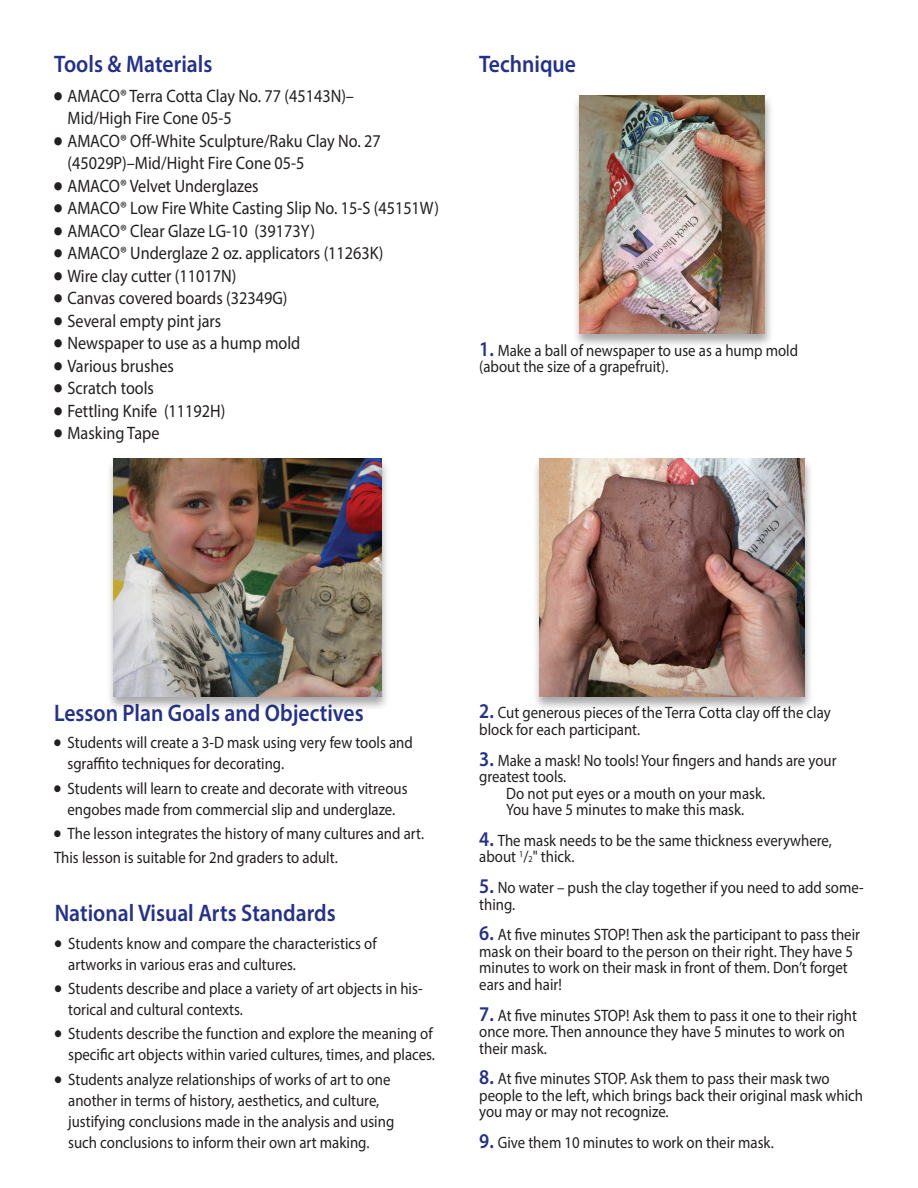
<style>
.page{position:relative;width:918px;height:1188px;background:#fff}
.page>*{position:absolute;margin:0;border:0;box-sizing:border-box;transform-origin:0 0}
.Subheads{font:600 24px "Myriad Pro";color:#24318b;scale:.9 1}
.Tools_and_Materials{font:600 24px "Myriad Pro";color:#24318b;scale:.9 1}
.t1{font:18px/22.5px "Myriad Pro";color:#231f20;scale:.9 1}
.Numbered_Text_Black{font:16.5px/16.5px "Myriad Pro";color:#231f20;scale:.9 1}
.Bullet_Text{font:16.5px/21px "Myriad Pro";color:#231f20;scale:.9 1}
.s1{font-weight:600;font-size:21px;color:#24318b}
.s2{font-size:9.15px}
</style>
<div class="page">
<div style="left:533px;top:457px;width:280px;height:255px;background:#231f20;opacity:.4"></div>
<img style="left:540px;top:458px;width:264px;height:238px">
<div style="left:572px;top:94px;width:202px;height:255px;background:#231f20;opacity:.4"></div>
<img style="left:579px;top:95px;width:185px;height:238px">
<div style="left:106px;top:457px;width:285px;height:255px;background:#231f20;opacity:.4"></div>
<img style="left:113px;top:458px;width:268px;height:238px">
<p class="Tools_and_Materials" style="left:54px;top:49px;width:177px">Tools &amp; Materials</p>
<p class="t1" style="left:68px;top:84px;width:320px;text-indent:-14px">● AMACO® Terra Cotta Clay No. 77 (45143N)–<br>Mid/High Fire Cone 05-5</p>
<p class="t1" style="left:68px;top:129px;width:350px;text-indent:-14px">● AMACO® Off-White Sculpture/Raku Clay No. 27 (45029P)–Mid/Hight Fire Cone 05-5</p>
<p class="t1" style="left:54px;top:174px;width:229px">● AMACO® Velvet Underglazes</p>
<p class="t1" style="left:54px;top:197px;width:429px">● AMACO® Low Fire White Casting Slip No. 15-S (45151W)</p>
<p class="t1" style="left:54px;top:219px;width:292px">● AMACO® Clear Glaze LG-10 (39173Y)</p>
<p class="t1" style="left:54px;top:242px;width:368px">● AMACO® Underglaze 2 oz. applicators (11263K)</p>
<p class="t1" style="left:54px;top:264px;width:204px">● Wire clay cutter (11017N)</p>
<p class="t1" style="left:54px;top:287px;width:261px">● Canvas covered boards (32349G)</p>
<p class="t1" style="left:54px;top:309px;width:187px">● Several empty pint jars</p>
<p class="t1" style="left:54px;top:332px;width:275px">● Newspaper to use as a hump mold</p>
<p class="t1" style="left:54px;top:354px;width:135px">● Various brushes</p>
<p class="t1" style="left:54px;top:377px;width:113px">● Scratch tools</p>
<p class="t1" style="left:54px;top:399px;width:192px">● Fettling Knife (11192H)</p>
<p class="t1" style="left:54px;top:422px;width:119px">● Masking Tape</p>
<p class="Subheads" style="left:479px;top:49px;width:109px">Technique</p>
<p class="Numbered_Text_Black" style="left:479px;top:342px;width:356px"><span class="s1">1.</span> Make a ball of newspaper to use as a hump mold (about the size of a grapefruit).</p>
<p class="Subheads" style="left:54px;top:697px;width:346px">Lesson Plan Goals and Objectives</p>
<p class="Bullet_Text" style="left:68px;top:732px;width:385px;text-indent:-14px">● Students will create a 3-D mask using very few tools and sgraffito techniques for decorating.</p>
<p class="Bullet_Text" style="left:54px;top:777px;width:394px;text-align:center">● Students will learn to create and decorate with vitreous engobes made from commercial slip and underglaze.</p>
<p class="Bullet_Text" style="left:54px;top:822px;width:413px">● The lesson integrates the history of many cultures and art.</p>
<p class="Bullet_Text" style="left:54px;top:847px;width:317px">This lesson is suitable for 2nd graders to adult.</p>
<p class="Subheads" style="left:55px;top:898px;width:314px">National Visual Arts Standards</p>
<p class="Bullet_Text" style="left:68px;top:933px;width:344px;text-indent:-14px">● Students know and compare the characteristics of artworks in various eras and cultures.</p>
<p class="Bullet_Text" style="left:68px;top:978px;width:395px;text-indent:-14px">● Students describe and place a variety of art objects in his&shy;torical and cultural contexts.</p>
<p class="Bullet_Text" style="left:55px;top:1023px;width:424px;text-align:right">● Students describe the function and explore the meaning of specific art objects within varied cultures, times, and places.</p>
<p class="Bullet_Text" style="left:68px;top:1068px;width:364px;text-indent:-14px">● Students analyze relationships of works of art to one another in terms of history, aesthetics, and culture, justifying conclusions made in the analysis and using such conclusions to inform their own art making.</p>
<p class="Numbered_Text_Black" style="left:479px;top:704px;width:392px"><span class="s1">2.</span> Cut generous pieces of the Terra Cotta clay off the clay block for each participant.</p>
<p class="Numbered_Text_Black" style="left:479px;top:751px;width:399px"><span class="s1">3.</span> Make a mask! No tools! Your fingers and hands are your greatest tools.</p>
<p class="Numbered_Text_Black" style="left:506px;top:784px;width:289px">Do not put eyes or a mouth on your mask.</p>
<p class="Numbered_Text_Black" style="left:506px;top:801px;width:266px">You have 5 minutes to make this mask.</p>
<p class="Numbered_Text_Black" style="left:479px;top:832px;width:393px"><span class="s1">4.</span> The mask needs to be the same thickness everywhere, about <sup>1</sup>/<span class="s2">2</span>" thick.</p>
<p class="Numbered_Text_Black" style="left:479px;top:879px;width:429px"><span class="s1">5.</span> No water – push the clay together if you need to add some&shy;thing.</p>
<p class="Numbered_Text_Black" style="left:479px;top:926px;width:425px"><span class="s1">6.</span> At five minutes STOP! Then ask the participant to pass their mask on their board to the person on their right. They have 5 minutes to work on their mask in front of them. Don’t forget ears and hair!</p>
<p class="Numbered_Text_Black" style="left:479px;top:1006px;width:421px"><span class="s1">7.</span> At five minutes STOP! Ask them to pass it one to their right once more. Then announce they have 5 minutes to work on their mask.</p>
<p class="Numbered_Text_Black" style="left:479px;top:1070px;width:428px"><span class="s1">8.</span> At five minutes STOP. Ask them to pass their mask two people to the left, which brings back their original mask which you may or may not recognize.</p>
<p class="Numbered_Text_Black" style="left:479px;top:1134px;width:329px"><span class="s1">9.</span> Give them 10 minutes to work on their mask.</p>
</div>
